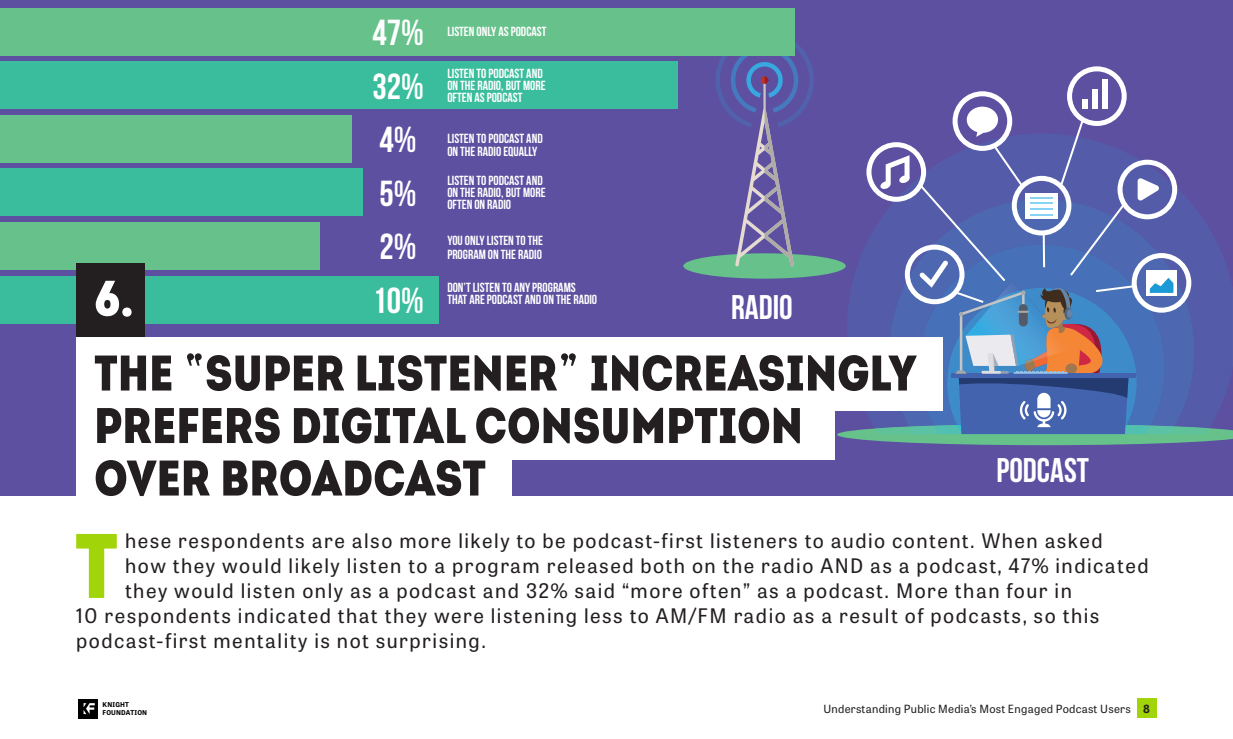
<style>
.page{position:relative;width:1233px;height:739px;background:#fff}
.page>*{position:absolute;margin:0;border:0;box-sizing:border-box;transform-origin:0 0}
.Bajada{font:91.38px "Intro Cond Black Free";color:#a2d40a}
.t1{font:50px "Intro Cond Black Free";color:#231f20}
.t2{font:50px "Intro Cond Black Free";color:#fff}
.t3{font:700 36.12px "Bebas Neue";color:#fff}
.t4{font:700 34.25px "Bebas Neue";color:#fff}
.Bajada-2{font:20px "Tablet Gothic W01";letter-spacing:.075em;color:#231f20}
.t5{font:700 13.25px/11.6px "Bebas Neue";color:#fff}
.t6{font:11.25px "Tablet Gothic W01";letter-spacing:.025em;color:#231f20}
.t7{font:700 6.62px/8px "Tablet Gothic";letter-spacing:.025em;color:#000001}
.s1{font-family:"ADAM.CGPRO"}
.s2{font-family:"Tablet Gothic";font-weight:700}
</style>
<div class="page">
<div style="left:1136px;top:698px;width:20px;height:20px;background:#a2d40a"></div>
<div style="left:79px;top:699px;width:19px;height:19px;background:#000001"></div>
<svg style="left:83px;top:703px;width:12px;height:11px"></svg>
<div style="left:0;top:0;width:1232px;height:495px;background:#5d50a1"></div>
<div style="left:683px;top:253px;width:162px;height:26px;background:#66c18b;border-radius:50%"></div>
<svg style="left:716px;top:31px;width:97px;height:236px"></svg>
<svg style="left:836px;top:66px;width:397px;height:379px"></svg>
<div style="left:0;top:8px;width:794px;height:48px;background:#66c18b"></div>
<div style="left:0;top:62px;width:677px;height:47px;background:#3abd9c"></div>
<div style="left:0;top:115px;width:351px;height:48px;background:#66c18b"></div>
<div style="left:0;top:169px;width:362px;height:47px;background:#3abd9c"></div>
<div style="left:0;top:222px;width:319px;height:48px;background:#66c18b"></div>
<div style="left:0;top:276px;width:438px;height:47px;background:#3abd9c"></div>
<div style="left:76px;top:386px;width:758px;height:74px;background:#fff"></div>
<div style="left:76px;top:337px;width:866px;height:73px;background:#fff"></div>
<div style="left:76px;top:263px;width:68px;height:73px;background:#231f20"></div>
<div style="left:76px;top:447px;width:436px;height:56px;background:#fff"></div>
<p class="t2" style="left:94px;top:264px;width:41px">6.</p>
<p class="t3" style="left:372px;top:13px;width:53px">47%</p>
<p class="t5" style="left:447px;top:25px;width:101px">LISTEN ONLY AS PODCAST</p>
<p class="t3" style="left:372px;top:66px;width:53px">32%</p>
<p class="t5" style="left:447px;top:68px;width:100px">LISTEN TO PODCAST AND<br>ON THE RADIO, BUT MORE<br>OFTEN AS PODCAST</p>
<p class="t3" style="left:379px;top:120px;width:39px">4%</p>
<p class="t5" style="left:447px;top:131px;width:97px;line-height:13.8px">LISTEN TO PODCAST AND<br>ON THE RADIO EQUALLY</p>
<p class="t3" style="left:379px;top:173px;width:39px">5%</p>
<p class="t5" style="left:447px;top:175px;width:100px">LISTEN TO PODCAST AND<br>ON THE RADIO, BUT MORE<br>OFTEN ON RADIO</p>
<p class="t3" style="left:379px;top:227px;width:39px">2%</p>
<p class="t5" style="left:447px;top:233px;width:97px;line-height:13.8px">YOU ONLY LISTEN TO THE<br>PROGRAM ON THE RADIO</p>
<p class="t3" style="left:372px;top:281px;width:53px">10%</p>
<p class="t5" style="left:447px;top:282px;width:151px">DON’T LISTEN TO ANY PROGRAMS<br>THAT ARE PODCAST AND ON THE RADIO</p>
<p class="t4" style="left:730px;top:288px;width:63px">RADIO</p>
<p class="t1" style="left:94px;top:339px;width:823px">THE <span class="s1">“</span>SUPER LISTENER<span class="s1">”</span> INCREASINGLY</p>
<p class="t1" style="left:94px;top:391px;width:710px">PREFERS DIGITAL CONSUMPTION</p>
<p class="t1" style="left:94px;top:444px;width:393px">OVER BROADCAST</p>
<p class="t4" style="left:996px;top:452px;width:94px">PODCAST</p>
<p class="Bajada" style="left:75px;top:504px;width:45px">T</p>
<p class="Bajada-2" style="left:125px;top:529px;width:979px">hese respondents are also more likely to be podcast-first listeners to audio content. When asked</p>
<p class="Bajada-2" style="left:125px;top:554px;width:1024px">how they would likely listen to a program released both on the radio AND as a podcast, 47% indicated</p>
<p class="Bajada-2" style="left:125px;top:579px;width:948px">they would listen only as a podcast and 32% said “more often” as a podcast. More than four in</p>
<p class="Bajada-2" style="left:76px;top:604px;width:1024px">10 respondents indicated that they were listening less to AM/FM radio as a result of podcasts, so this</p>
<p class="Bajada-2" style="left:76px;top:629px;width:411px">podcast-first mentality is not surprising.</p>
<p class="t7" style="left:102px;top:701px;width:46px">KNIGHT<br>FOUNDATION</p>
<p class="t6" style="left:823px;top:702px;width:328px">Understanding Public Media’s Most Engaged Podcast Users <span class="s2">8</span></p>
</div>
